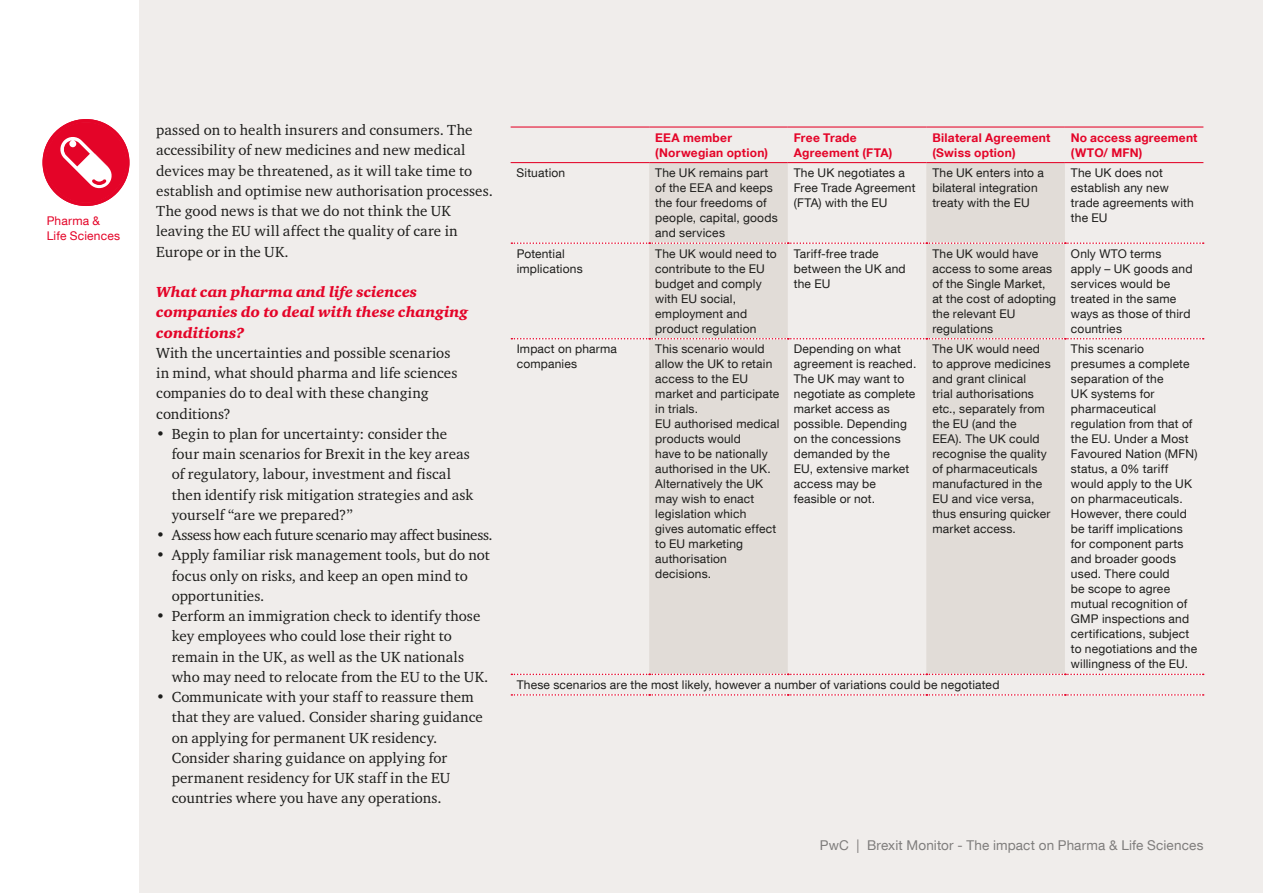
<style>
.page{position:relative;width:1263px;height:893px;background:#fff}
.page>*{position:absolute;margin:0;border:0;box-sizing:border-box;transform-origin:0 0}
.t1{font:15px/20.2px "Charter ITC Std";letter-spacing:.005em;color:#1d1d1b}
.t2{font:italic 900 15px/20.2px "Charter ITC Std";color:#e40428}
.t3{font:15px "Charter ITC Std";letter-spacing:-.025em;color:#1d1d1b}
.t4{font:13.5px "Helvetica Neue LT Com";letter-spacing:.01em;color:#878787}
.t5{font:12px/15px "Helvetica Neue LT Com";letter-spacing:.015em;color:#1d1d1b}
.t6{font:700 12px/15px "Helvetica Neue LT Com";letter-spacing:.02em;color:#e40428}
.t7{font:12px/15px "Helvetica Neue LT Com";letter-spacing:.015em;color:#e40428}
</style>
<div class="page">
<div style="left:139px;top:0;width:1124px;height:893px;background:#f0edeb"></div>
<svg style="left:649px;top:163px;width:416px;height:511px;fill:#e4dcd7"></svg>
<hr style="left:511px;top:126px;width:138px;height:2px;background:#e40428">
<hr style="left:649px;top:126px;width:139px;height:2px;background:#e40428">
<hr style="left:788px;top:126px;width:138px;height:2px;background:#e40428">
<hr style="left:926px;top:126px;width:139px;height:2px;background:#e40428">
<hr style="left:1065px;top:126px;width:138px;height:2px;background:#e40428">
<hr style="left:511px;top:162px;width:138px;height:1px;background:#e40428">
<hr style="left:649px;top:162px;width:139px;height:1px;background:#e40428">
<hr style="left:788px;top:162px;width:138px;height:1px;background:#e40428">
<hr style="left:926px;top:162px;width:139px;height:1px;background:#e40428">
<hr style="left:1065px;top:162px;width:138px;height:1px;background:#e40428">
<svg style="left:511px;top:242px;width:693px;height:2px"></svg>
<svg style="left:511px;top:338px;width:693px;height:1px"></svg>
<svg style="left:511px;top:674px;width:693px;height:1px"></svg>
<svg style="left:511px;top:694px;width:693px;height:2px"></svg>
<svg style="left:43px;top:119px;width:86px;height:87px"></svg>
<p class="t7" style="left:47px;top:213px;width:75px">Pharma &amp;<br>Life Sciences</p>
<p class="t1" style="left:156px;top:120px;width:338px">passed on to health insurers and consumers. The accessibility of new medicines and new medical devices may be threatened, as it will take time to establish and optimise new authorisation processes.<br>The good news is that we do not think the UK leaving the EU will affect the quality of care in Europe or in the UK.</p>
<p class="t2" style="left:156px;top:282px;width:313px">What can pharma and life sciences companies do to deal with these changing conditions?</p>
<p class="t1" style="left:156px;top:342px;width:303px">With the uncertainties and possible scenarios in mind, what should pharma and life sciences companies do to deal with these changing conditions?</p>
<p class="t1" style="left:172px;top:423px;width:303px;text-indent:-16px">• Begin to plan for uncertainty: consider the four main scenarios for Brexit in the key areas of regulatory, labour, investment and fiscal then identify risk mitigation strategies and ask yourself “are we prepared?”</p>
<p class="t3" style="left:156px;top:526px;width:338px">• Assess how each future scenario may affect business.</p>
<p class="t1" style="left:172px;top:545px;width:320px;text-indent:-16px">• Apply familiar risk management tools, but do not focus only on risks, and keep an open mind to opportunities.</p>
<p class="t1" style="left:172px;top:606px;width:318px;text-indent:-16px">• Perform an immigration check to identify those key employees who could lose their right to remain in the UK, as well as the UK nationals who may need to relocate from the EU to the UK.</p>
<p class="t1" style="left:172px;top:687px;width:312px;text-indent:-16px">• Communicate with your staff to reassure them that they are valued. Consider sharing guidance on applying for permanent UK residency.<br>Consider sharing guidance on applying for permanent residency for UK staff in the EU countries where you have any operations.</p>
<p class="t6" style="left:655px;top:129px;width:114px">EEA member (Norwegian option)</p>
<p class="t6" style="left:794px;top:129px;width:100px">Free Trade<br>Agreement (FTA)</p>
<p class="t6" style="left:932px;top:129px;width:120px">Bilateral Agreement (Swiss option)</p>
<p class="t6" style="left:1071px;top:129px;width:128px">No access agreement (WTO/ MFN)</p>
<p class="t5" style="left:517px;top:165px;width:50px">Situation</p>
<p class="t5" style="left:655px;top:165px;width:124px">The UK remains part of the EEA and keeps the four freedoms of people, capital, goods and services</p>
<p class="t5" style="left:794px;top:165px;width:123px">The UK negotiates a<br>Free Trade Agreement (FTA) with the EU</p>
<p class="t5" style="left:932px;top:165px;width:113px">The UK enters into a bilateral integration treaty with the EU</p>
<p class="t5" style="left:1071px;top:165px;width:124px">The UK does not establish any new trade agreements with the EU</p>
<p class="t5" style="left:517px;top:246px;width:68px">Potential implications</p>
<p class="t5" style="left:655px;top:246px;width:123px">The UK would need to contribute to the EU budget and comply with EU social, employment and product regulation</p>
<p class="t5" style="left:794px;top:246px;width:113px">Tariff-free trade between the UK and the EU</p>
<p class="t5" style="left:932px;top:246px;width:125px">The UK would have access to some areas of the Single Market, at the cost of adopting the relevant EU regulations</p>
<p class="t5" style="left:1071px;top:246px;width:123px">Only WTO terms apply – UK goods and services would be treated in the same ways as those of third countries</p>
<p class="t5" style="left:517px;top:341px;width:102px">Impact on pharma companies</p>
<p class="t5" style="left:655px;top:341px;width:126px">This scenario would allow the UK to retain access to the EU market and participate in trials.<br>EU authorised medical products would<br>have to be nationally authorised in the UK.<br>Alternatively the UK may wish to enact legislation which<br>gives automatic effect to EU marketing authorisation decisions.</p>
<p class="t5" style="left:794px;top:341px;width:124px">Depending on what agreement is reached.<br>The UK may want to negotiate as complete market access as possible. Depending on the concessions demanded by the<br>EU, extensive market access may be feasible or not.</p>
<p class="t5" style="left:932px;top:341px;width:120px">The UK would need to approve medicines and grant clinical<br>trial authorisations etc., separately from the EU (and the<br>EEA). The UK could recognise the quality of pharmaceuticals manufactured in the<br>EU and vice versa, thus ensuring quicker market access.</p>
<p class="t5" style="left:1071px;top:341px;width:128px">This scenario presumes a complete separation of the<br>UK systems for pharmaceutical regulation from that of the EU. Under a Most<br>Favoured Nation (MFN) status, a 0% tariff would apply to the UK on pharmaceuticals.<br>However, there could be tariff implications for component parts and broader goods used. There could<br>be scope to agree mutual recognition of<br>GMP inspections and certifications, subject to negotiations and the willingness of the EU.</p>
<p class="t5" style="left:517px;top:677px;width:484px">These scenarios are the most likely, however a number of variations could be negotiated</p>
<p class="t4" style="left:820px;top:837px;width:385px">PwC | Brexit Monitor - The impact on Pharma &amp; Life Sciences</p>
</div>
